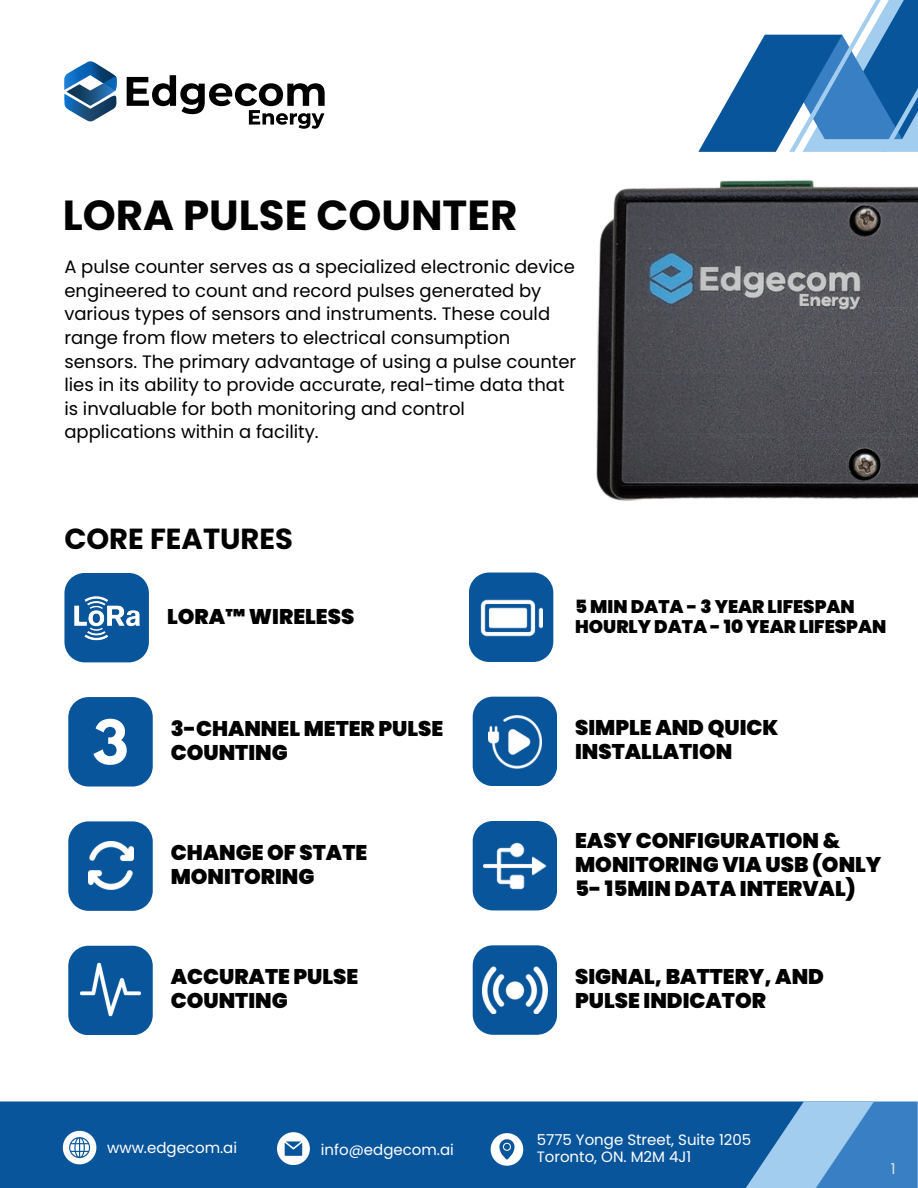
<style>
.page{position:relative;width:918px;height:1188px;background:#fff}
.page>*{position:absolute;margin:0;border:0;box-sizing:border-box;transform-origin:0 0}
.t1{font:700 54px "League Spartan";color:#fff}
.t2{font:700 42px "Poppins";color:#000}
.t3{font:700 28.95px "Poppins";color:#000}
.t4{font:900 21.3px/23.9px "Poppins";color:#000}
.t5{font:900 18.3px "Poppins";color:#000}
.t6{font:18px/23.7px "Poppins";color:#000}
.t7{font:15px "Poppins";color:#fff}
.t8{font:15px "Poppins";color:#e4e4e4}
</style>
<div class="page">
<svg style="left:64px;top:573px;width:85px;height:89px;background:#2367a5"></svg>
<svg style="left:469px;top:573px;width:84px;height:89px;background:#2065a4"></svg>
<svg style="left:64px;top:61px;width:53px;height:60px"></svg>
<svg style="left:127px;top:75px;width:198px;height:54px"></svg>
<img style="left:596px;top:180px;width:322px;height:321px">
<svg style="left:68px;top:697px;width:85px;height:90px;background:#175ea0"></svg>
<svg style="left:473px;top:697px;width:84px;height:89px;background:#1b61a2"></svg>
<svg style="left:68px;top:821px;width:85px;height:90px;background:#1d63a3"></svg>
<svg style="left:473px;top:821px;width:84px;height:89px;background:#1f64a4"></svg>
<svg style="left:68px;top:946px;width:85px;height:89px;background:#2165a4"></svg>
<svg style="left:473px;top:945px;width:84px;height:90px;background:#1f64a3"></svg>
<svg style="left:698px;top:0;width:220px;height:152px"></svg>
<img style="left:68px;top:592px;width:77px;height:51px">
<img style="left:479px;top:586px;width:63px;height:63px">
<img style="left:489px;top:714px;width:53px;height:56px">
<img style="left:484px;top:835px;width:63px;height:63px">
<img style="left:88px;top:842px;width:45px;height:48px">
<img style="left:483px;top:966px;width:64px;height:48px">
<img style="left:80px;top:960px;width:60px;height:60px">
<div style="left:0;top:1101px;width:744px;height:87px;background:#09559b"></div>
<svg style="left:744px;top:1101px;width:174px;height:87px;background:#5a97cd"></svg>
<svg style="left:63px;top:1131px;width:33px;height:33px"></svg>
<svg style="left:277px;top:1132px;width:33px;height:33px"></svg>
<svg style="left:491px;top:1133px;width:32px;height:33px"></svg>
<p class="t2" style="left:63px;top:186px;width:456px">LORA PULSE COUNTER</p>
<p class="t6" style="left:64px;top:255px;width:514px">A pulse counter serves as a specialized electronic device engineered to count and record pulses generated by various types of sensors and instruments. These could range from flow meters to electrical consumption sensors. The primary advantage of using a pulse counter lies in its ability to provide accurate, real-time data that is invaluable for both monitoring and control applications within a facility.</p>
<p class="t3" style="left:64px;top:518px;width:230px">CORE FEATURES</p>
<p class="t4" style="left:167px;top:604px;width:189px">LORA™ WIRELESS</p>
<p class="t5" style="left:575px;top:594px;width:281px">5 MIN DATA - 3 YEAR LIFESPAN</p>
<p class="t5" style="left:575px;top:614px;width:313px">HOURLY DATA - 10 YEAR LIFESPAN</p>
<p class="t1" style="left:93px;top:715px;width:37px">3</p>
<p class="t4" style="left:171px;top:716px;width:274px">3-CHANNEL METER PULSE<br>COUNTING</p>
<p class="t4" style="left:575px;top:716px;width:205px">SIMPLE AND QUICK<br>INSTALLATION</p>
<p class="t4" style="left:171px;top:841px;width:198px">CHANGE OF STATE<br>MONITORING</p>
<p class="t4" style="left:575px;top:829px;width:308px">EASY CONFIGURATION &amp;<br>MONITORING VIA USB (ONLY<br>5- 15MIN DATA INTERVAL)</p>
<p class="t4" style="left:171px;top:965px;width:189px">ACCURATE PULSE<br>COUNTING</p>
<p class="t4" style="left:575px;top:965px;width:250px">SIGNAL, BATTERY, AND<br>PULSE INDICATOR</p>
<p class="t7" style="left:107px;top:1137px;width:132px">www.edgecom.ai</p>
<p class="t7" style="left:321px;top:1139px;width:134px">info@edgecom.ai</p>
<p class="t7" style="left:537px;top:1130px;width:216px">5775 Yonge Street, Suite 1205</p>
<p class="t7" style="left:537px;top:1146px;width:156px">Toronto, ON. M2M 4J1</p>
<p class="t8" style="left:891px;top:1158px;width:6px">1</p>
</div>
